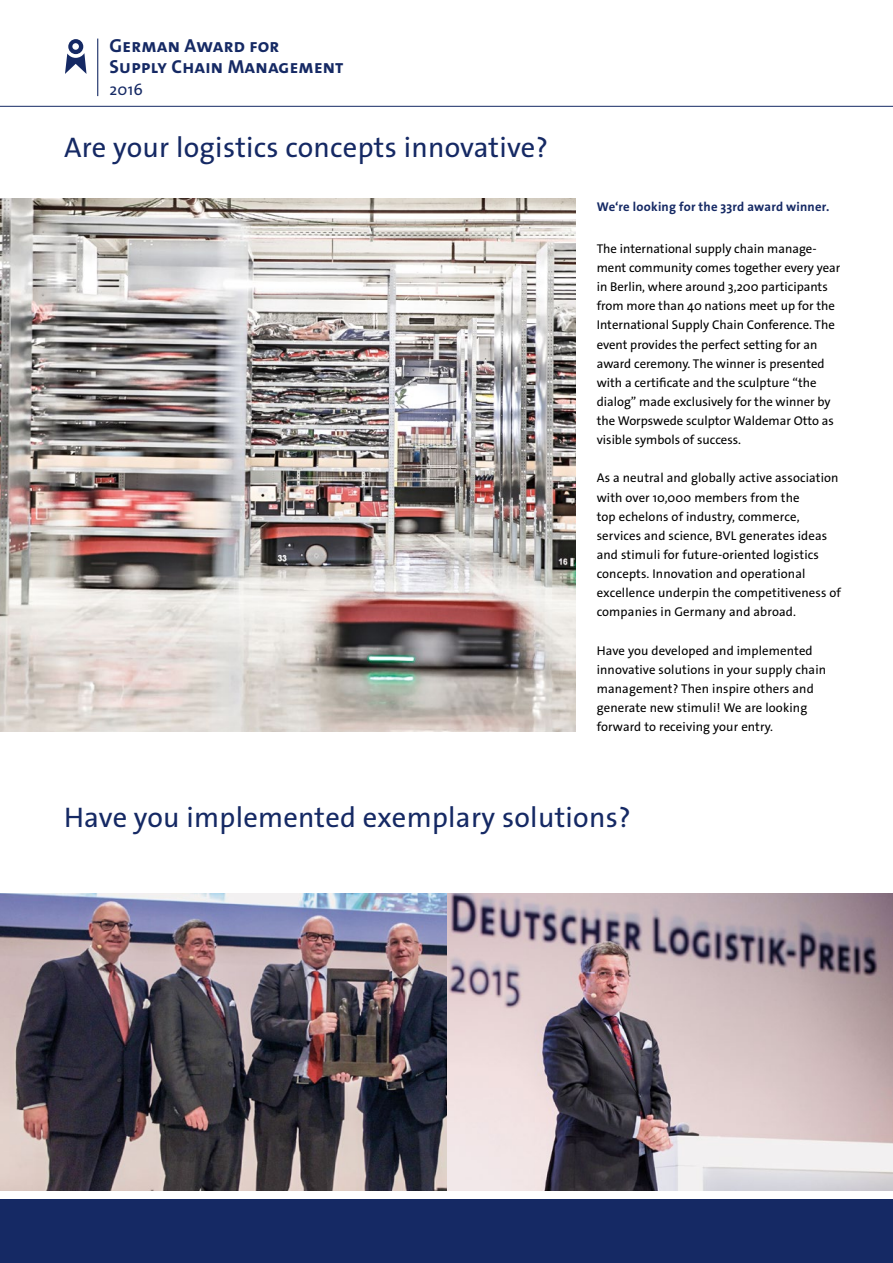
<style>
.page{position:relative;width:893px;height:1263px;background:#fff}
.page>*{position:absolute;margin:0;border:0;box-sizing:border-box;transform-origin:0 0}
.t1{font:28.5px "The Sans LP5 Plain";letter-spacing:.01em;color:#152964}
.t2{font:18.9px/21.3px "The Sans LP7 Bld";letter-spacing:.01em;color:#152964}
.t3{font:16.2px "The Sans LP5 Plain";color:#152964}
.t4{font:12.75px/19.2px "The Sans LP5 Plain";color:#000}
.t5{font:12.75px "The Sans LP7 Bld";letter-spacing:.015em;color:#152964}
</style>
<div class="page">
<div style="left:0;top:1199px;width:893px;height:64px;background:#152964"></div>
<hr style="left:0;top:106px;width:893px;height:1px;background:#152964">
<svg style="left:65px;top:39px;width:22px;height:35px"></svg>
<hr style="left:97px;top:39px;width:1px;height:57px;background:#152964">
<img style="left:0;top:199px;width:575px;height:532px">
<img style="left:446px;top:893px;width:447px;height:298px">
<img style="left:0;top:893px;width:446px;height:298px">
<h2 class="t2" style="left:110px;top:35px;width:235px">GERMAN AWARD FOR<br>SUPPLY CHAIN MANAGEMENT</h2>
<p class="t3" style="left:110px;top:79px;width:35px">2016</p>
<h1 class="t1" style="left:64px;top:129px;width:486px">Are your logistics concepts innovative?</h1>
<p class="t5" style="left:597px;top:198px;width:234px">We‘re looking for the 33rd award winner.</p>
<p class="t4" style="left:597px;top:239px;width:245px">The international supply chain manage&shy;ment community comes together every year in Berlin, where around 3,200 participants from more than 40 nations meet up for the International Supply Chain Conference. The event provides the perfect setting for an award ceremony. The winner is presented with a certificate and the sculpture “the dialog” made exclusively for the winner by the Worpswede sculptor Waldemar Otto as visible symbols of success.</p>
<p class="t4" style="left:597px;top:469px;width:246px">As a neutral and globally active association with over 10,000 members from the<br>top echelons of industry, commerce, services and science, BVL generates ideas and stimuli for future-oriented logistics concepts. Innovation and operational excellence underpin the competitiveness of companies in Germany and abroad.</p>
<p class="t4" style="left:597px;top:641px;width:231px">Have you developed and implemented innovative solutions in your supply chain management? Then inspire others and generate new stimuli! We are looking forward to receiving your entry.</p>
<h1 class="t1" style="left:64px;top:799px;width:568px">Have you implemented exemplary solutions?</h1>
</div>
